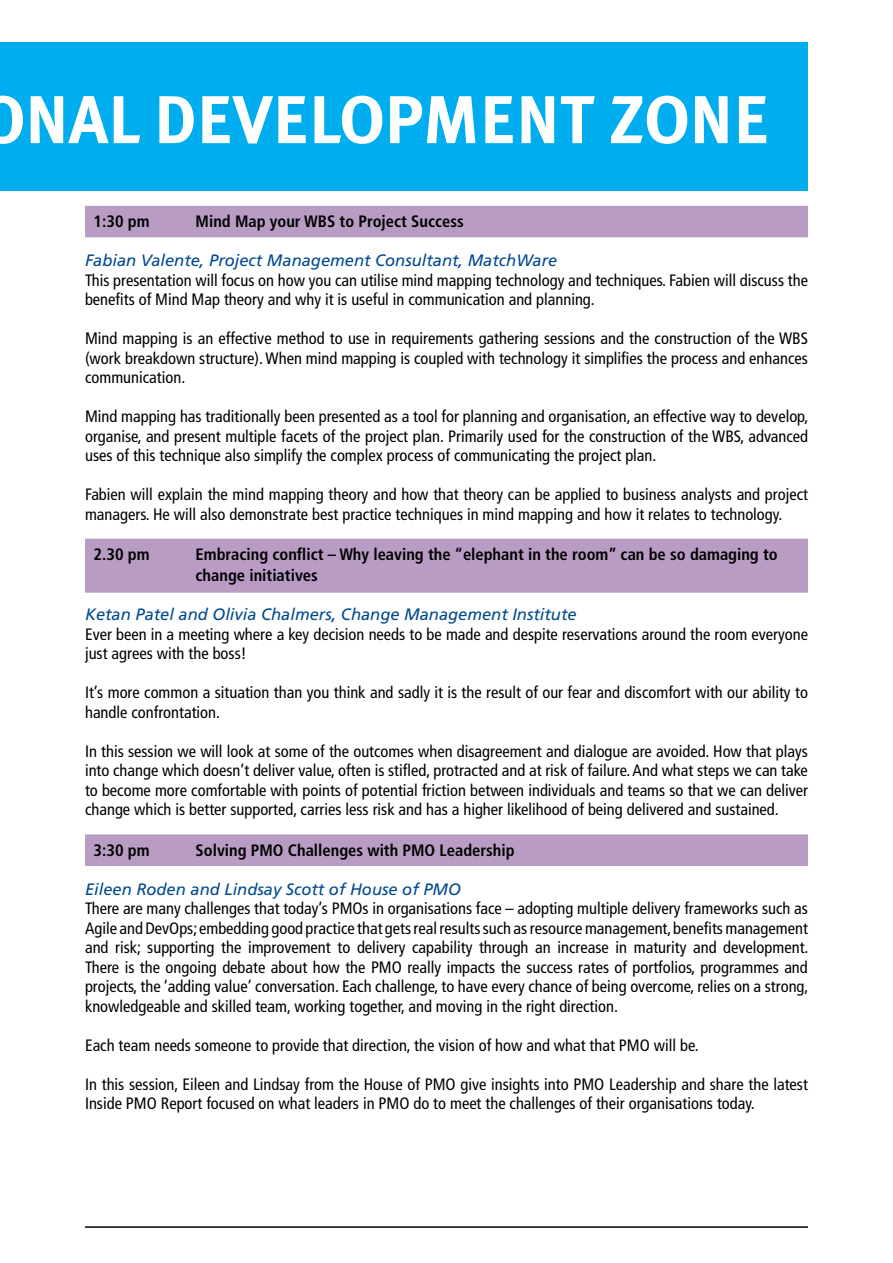
<style>
.page{position:relative;width:893px;height:1263px;background:#fff}
.page>*{position:absolute;margin:0;border:0;box-sizing:border-box;transform-origin:0 0}
.t1{font:700 67.5px "Meta Plus";color:#fff}
.t2{font:condensed 16.5px/19.5px "Frutiger";color:#000}
.t3{font:700 condensed 16.5px/21px "Frutiger LT Std";color:#000}
.t4{font:italic 16.5px "Frutiger";color:#004990}
</style>
<div class="page">
<div style="left:0;top:43px;width:808px;height:148px;background:#00aeef"></div>
<hr style="left:85px;top:1226px;width:723px;height:2px;background:#000">
<div style="left:85px;top:206px;width:723px;height:31px;background:#b99cc4"></div>
<div style="left:85px;top:539px;width:723px;height:54px;background:#b99cc4"></div>
<div style="left:85px;top:834px;width:723px;height:32px;background:#b99cc4"></div>
<h1 class="t1" style="left:-20px;top:81px;width:791px">ONAL DEVELOPMENT ZONE</h1>
<p class="t3" style="left:94px;top:211px;width:58px">1:30 pm</p>
<p class="t3" style="left:196px;top:211px;width:270px">Mind Map your WBS to Project Success</p>
<p class="t4" style="left:85px;top:251px;width:474px">Fabian Valente, Project Management Consultant, MatchWare</p>
<p class="t2" style="left:85px;top:270px;width:724px">This presentation will focus on how you can utilise mind mapping technology and techniques. Fabien will discuss the benefits of Mind Map theory and why it is useful in communication and planning.</p>
<p class="t2" style="left:85px;top:329px;width:724px;text-align:justify">Mind mapping is an effective method to use in requirements gathering sessions and the construction of the WBS (work breakdown structure). When mind mapping is coupled with technology it simplifies the process and enhances communication.</p>
<p class="t2" style="left:85px;top:407px;width:725px;text-align:justify">Mind mapping has traditionally been presented as a tool for planning and organisation, an effective way to develop, organise, and present multiple facets of the project plan. Primarily used for the construction of the WBS, advanced uses of this technique also simplify the complex process of communicating the project plan.</p>
<p class="t2" style="left:85px;top:485px;width:724px">Fabien will explain the mind mapping theory and how that theory can be applied to business analysts and project managers. He will also demonstrate best practice techniques in mind mapping and how it relates to technology.</p>
<p class="t3" style="left:94px;top:544px;width:58px">2.30 pm</p>
<p class="t3" style="left:196px;top:544px;width:584px">Embracing conflict – Why leaving the “elephant in the room” can be so damaging to change initiatives</p>
<p class="t4" style="left:85px;top:605px;width:493px">Ketan Patel and Olivia Chalmers, Change Management Institute</p>
<p class="t2" style="left:85px;top:624px;width:724px">Ever been in a meeting where a key decision needs to be made and despite reservations around the room everyone just agrees with the boss!</p>
<p class="t2" style="left:85px;top:683px;width:724px">It’s more common a situation than you think and sadly it is the result of our fear and discomfort with our ability to handle confrontation.</p>
<p class="t2" style="left:85px;top:741px;width:724px;text-align:justify">In this session we will look at some of the outcomes when disagreement and dialogue are avoided. How that plays into change which doesn’t deliver value, often is stifled, protracted and at risk of failure. And what steps we can take to become more comfortable with points of potential friction between individuals and teams so that we can deliver change which is better supported, carries less risk and has a higher likelihood of being delivered and sustained.</p>
<p class="t3" style="left:94px;top:840px;width:58px">3:30 pm</p>
<p class="t3" style="left:196px;top:840px;width:321px">Solving PMO Challenges with PMO Leadership</p>
<p class="t4" style="left:85px;top:879px;width:377px">Eileen Roden and Lindsay Scott of House of PMO</p>
<p class="t2" style="left:85px;top:899px;width:725px;text-align:justify">There are many challenges that today’s PMOs in organisations face – adopting multiple delivery frameworks such as Agile and DevOps; embedding good practice that gets real results such as resource management, benefits management and risk; supporting the improvement to delivery capability through an increase in maturity and development.<br>There is the ongoing debate about how the PMO really impacts the success rates of portfolios, programmes and projects, the ‘adding value’ conversation. Each challenge, to have every chance of being overcome, relies on a strong, knowledgeable and skilled team, working together, and moving in the right direction.</p>
<p class="t2" style="left:85px;top:1035px;width:615px">Each team needs someone to provide that direction, the vision of how and what that PMO will be.</p>
<p class="t2" style="left:85px;top:1074px;width:724px">In this session, Eileen and Lindsay from the House of PMO give insights into PMO Leadership and share the latest<br>Inside PMO Report focused on what leaders in PMO do to meet the challenges of their organisations today.</p>
</div>
